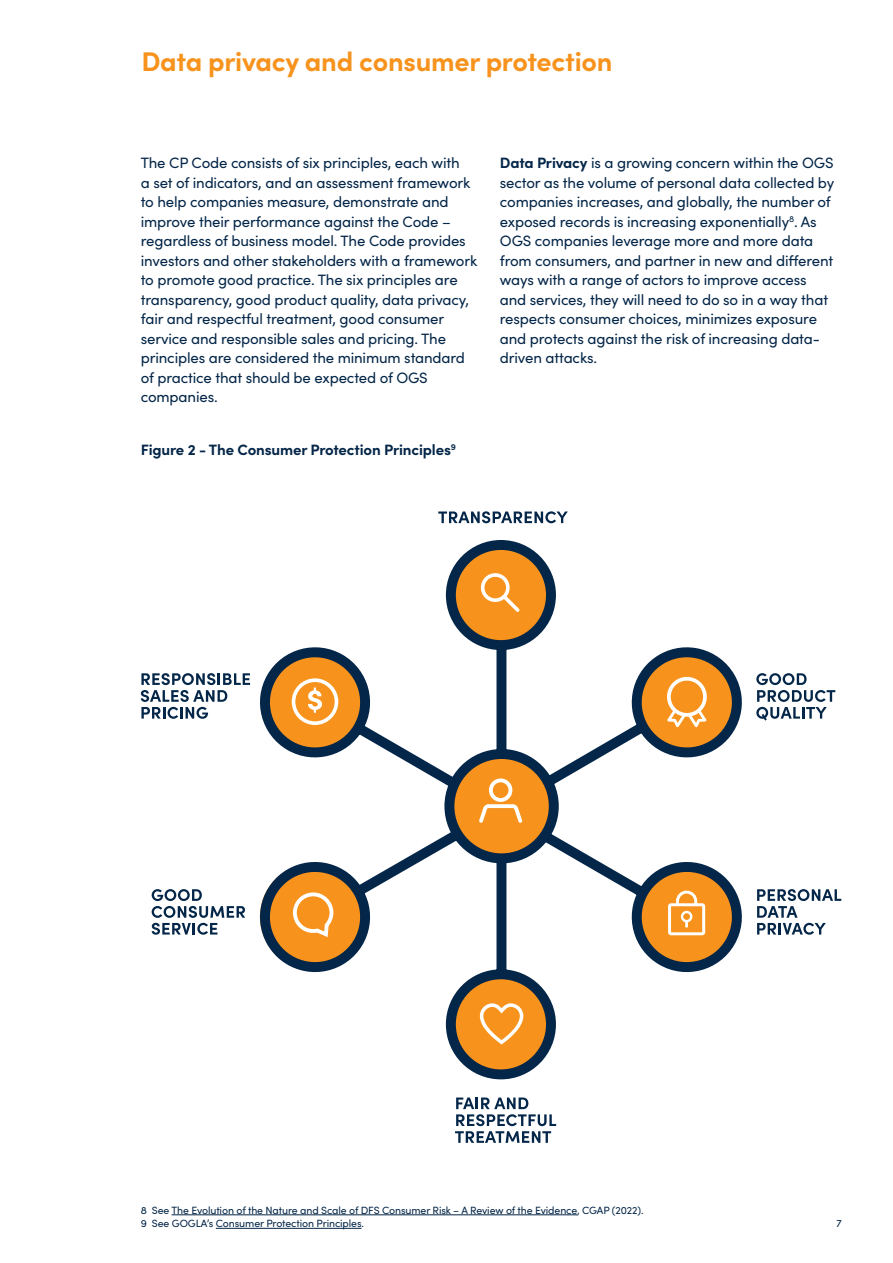
<style>
.page{position:relative;width:893px;height:1263px;background:#fff}
.page>*{position:absolute;margin:0;border:0;box-sizing:border-box;transform-origin:0 0}
.t1{font:700 27px "Sofia Pro";letter-spacing:-.01em;color:#f7931d}
.t2{font:15px/19.5px "Sofia Pro";letter-spacing:-.01em;color:#042648}
.t3{font:700 15px "Sofia Pro";letter-spacing:-.01em;color:#042648}
.t4{font:10.5px "Sofia Pro";letter-spacing:-.01em;color:#042648}
.s1{font-weight:700}
</style>
<div class="page">
<svg style="left:438px;top:511px;width:130px;height:12px"></svg>
<svg style="left:758px;top:889px;width:83px;height:46px"></svg>
<svg style="left:758px;top:673px;width:77px;height:48px"></svg>
<svg style="left:152px;top:889px;width:92px;height:46px"></svg>
<svg style="left:141px;top:673px;width:103px;height:46px"></svg>
<svg style="left:455px;top:1097px;width:101px;height:46px"></svg>
<svg style="left:244px;top:540px;width:514px;height:540px"></svg>
<div style="left:292px;top:678px;width:46px;height:47px;border:4px solid #fff;border-radius:50%"></div>
<svg style="left:308px;top:687px;width:14px;height:26px"></svg>
<svg style="left:478px;top:778px;width:45px;height:52px"></svg>
<svg style="left:291px;top:890px;width:44px;height:50px"></svg>
<svg style="left:476px;top:1000px;width:50px;height:47px;background:#f8a747"></svg>
<svg style="left:667px;top:889px;width:40px;height:48px"></svg>
<svg style="left:476px;top:569px;width:47px;height:46px;background:#f8a441"></svg>
<svg style="left:662px;top:672px;width:45px;height:55px"></svg>
<hr style="left:172px;top:1214px;width:405px;height:1px;background:#042648">
<hr style="left:216px;top:1228px;width:146px;height:1px;background:#042648">
<p class="t1" style="left:141px;top:40px;width:473px">Data privacy and consumer protection</p>
<p class="t2" style="left:141px;top:152px;width:338px">The CP Code consists of six principles, each with<br>a set of indicators, and an assessment framework to help companies measure, demonstrate and improve their performance against the Code – regardless of business model. The Code provides investors and other stakeholders with a framework to promote good practice. The six principles are transparency, good product quality, data privacy, fair and respectful treatment, good consumer service and responsible sales and pricing. The principles are considered the minimum standard of practice that should be expected of OGS companies.</p>
<p class="t2" style="left:500px;top:152px;width:336px"><span class="s1">Data Privacy</span> is a growing concern within the OGS sector as the volume of personal data collected by companies increases, and globally, the number of exposed records is increasing exponentially<sup>8</sup>. As OGS companies leverage more and more data from consumers, and partner in new and different ways with a range of actors to improve access and services, they will need to do so in a way that respects consumer choices, minimizes exposure and protects against the risk of increasing data&shy;driven attacks.</p>
<p class="t3" style="left:141px;top:438px;width:317px">Figure 2 - The Consumer Protection Principles<sup>9</sup></p>
<p class="t4" style="left:141px;top:1202px;width:504px">8 See The Evolution of the Nature and Scale of DFS Consumer Risk – A Review of the Evidence, CGAP (2022).</p>
<p class="t4" style="left:141px;top:1216px;width:225px">9 See GOGLA’s Consumer Protection Principles.</p>
<p class="t4" style="left:837px;top:1216px;width:7px">7</p>
</div>
